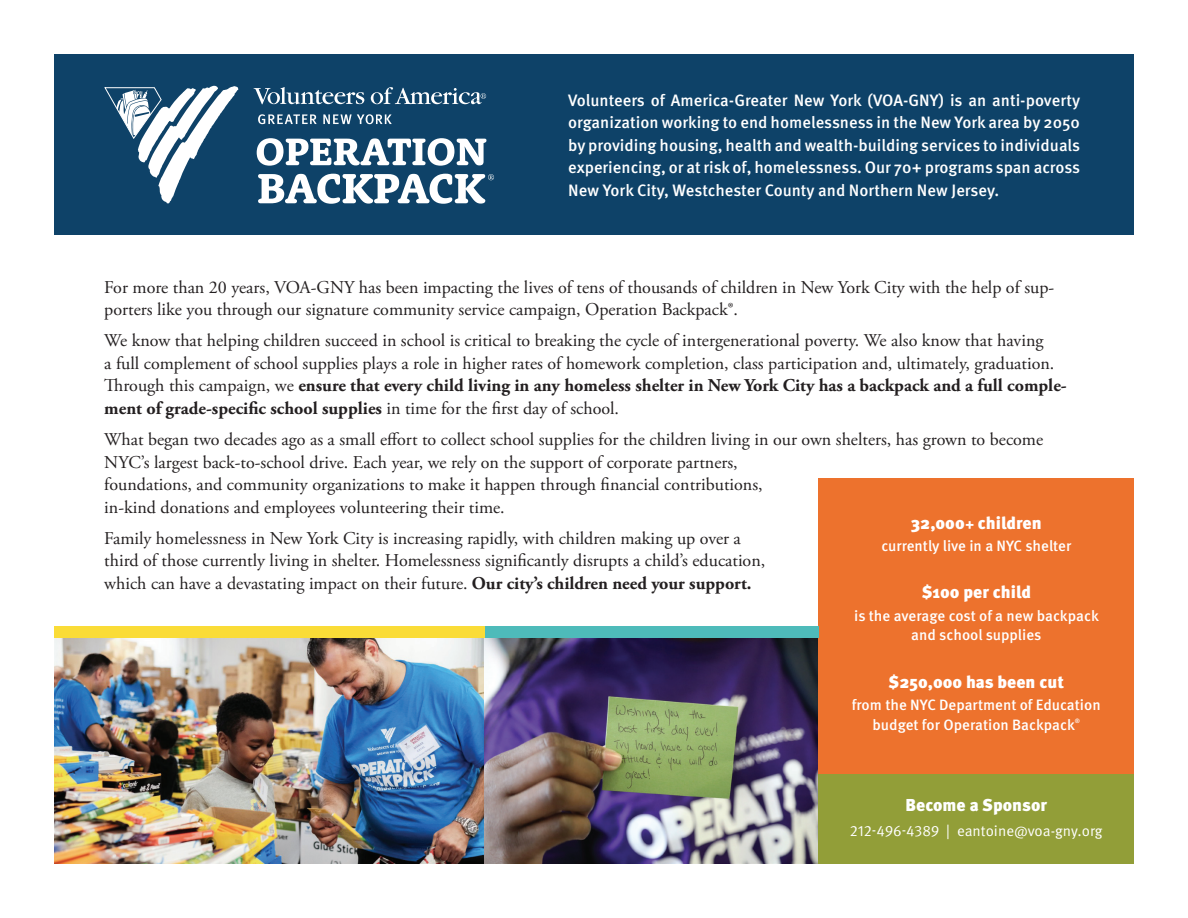
<style>
.page{position:relative;width:1188px;height:918px;background:#fff}
.page>*{position:absolute;margin:0;border:0;box-sizing:border-box;transform-origin:0 0}
.t1{font:18px/22.5px "Adobe Garamond Pro";color:#231f20}
.t2{font:900 17.25px "Meta Pro";color:#fff}
.t3{font:500 16.5px/22.5px "Meta Pro";color:#fff;text-align:justify}
.t4{font:500 15px/19.5px "Meta Pro";color:#fff;text-align:center}
.t5{font:15px "Meta Pro Norm";letter-spacing:-.005em;color:#fff}
.t6{font:500 6.15px "Meta Pro";color:#fff}
.s1{font-weight:700}
.s2{font-size:12px}
</style>
<div class="page">
<img style="left:54px;top:638px;width:765px;height:226px">
<div style="left:54px;top:54px;width:1080px;height:180px;background:#0e4268"></div>
<div style="left:819px;top:478px;width:315px;height:374px;background:#ed722d"></div>
<div style="left:485px;top:626px;width:334px;height:12px;background:#4ebbba"></div>
<div style="left:819px;top:774px;width:315px;height:90px;background:#929e38"></div>
<div style="left:54px;top:626px;width:431px;height:12px;background:#fadc37"></div>
<svg style="left:254px;top:87px;width:110px;height:17px"></svg>
<svg style="left:371px;top:87px;width:115px;height:17px"></svg>
<svg style="left:258px;top:114px;width:59px;height:10px"></svg>
<svg style="left:323px;top:114px;width:69px;height:10px"></svg>
<svg style="left:257px;top:138px;width:229px;height:28px"></svg>
<svg style="left:258px;top:174px;width:236px;height:30px"></svg>
<svg style="left:104px;top:85px;width:135px;height:119px"></svg>
<p class="t3" style="left:568px;top:88px;width:513px">Volunteers of America‑Greater New York (VOA-GNY) is an anti‑poverty organization working to end homelessness in the New York area by 2050 by providing housing, health and wealth‑building services to individuals experiencing, or at risk of, homelessness. Our 70+ programs span across New York City, Westchester County and Northern New Jersey.</p>
<p class="t1" style="left:104px;top:276px;width:952px">For more than 20 years, VOA-GNY has been impacting the lives of tens of thousands of children in New York City with the help of sup&shy;porters like you through our signature community service campaign, Operation Backpack®.</p>
<p class="t1" style="left:104px;top:330px;width:964px">We know that helping children succeed in school is critical to breaking the cycle of intergenerational poverty. We also know that having<br>a full complement of school supplies plays a role in higher rates of homework completion, class participation and, ultimately, graduation.<br>Through this campaign, we <span class="s1">ensure that every child living in any homeless shelter in New York City has a backpack and a full comple&shy;ment of grade-specific school supplies</span> in time for the first day of school.</p>
<p class="t1" style="left:104px;top:429px;width:940px">What began two decades ago as a small effort to collect school supplies for the children living in our own shelters, has grown to become NYC’s largest back-to-school drive. Each year, we rely on the support of corporate partners,<br>foundations, and community organizations to make it happen through financial contributions,<br>in-kind donations and employees volunteering their time.</p>
<p class="t1" style="left:104px;top:527px;width:663px">Family homelessness in New York City is increasing rapidly, with children making up over a third of those currently living in shelter. Homelessness significantly disrupts a child’s education, which can have a devastating impact on their future. <span class="s1">Our city’s children need your support.</span></p>
<p class="t2" style="left:911px;top:509px;width:132px">32,000<span class="s2">+</span> children</p>
<p class="t4" style="left:881px;top:535px;width:191px">currently live in a NYC shelter</p>
<p class="t2" style="left:922px;top:579px;width:111px">$100 per child</p>
<p class="t4" style="left:854px;top:605px;width:246px">is the average cost of a new backpack and school supplies</p>
<p class="t2" style="left:889px;top:668px;width:177px">$250,000 has been cut</p>
<p class="t4" style="left:852px;top:694px;width:250px">from the NYC Department of Education budget for Operation Backpack</p>
<p class="t6" style="left:1075px;top:716px;width:7px">®</p>
<p class="t2" style="left:906px;top:791px;width:143px">Become a Sponsor</p>
<p class="t5" style="left:850px;top:819px;width:254px">212-496-4389 | eantoine@voa-gny.org</p>
</div>
